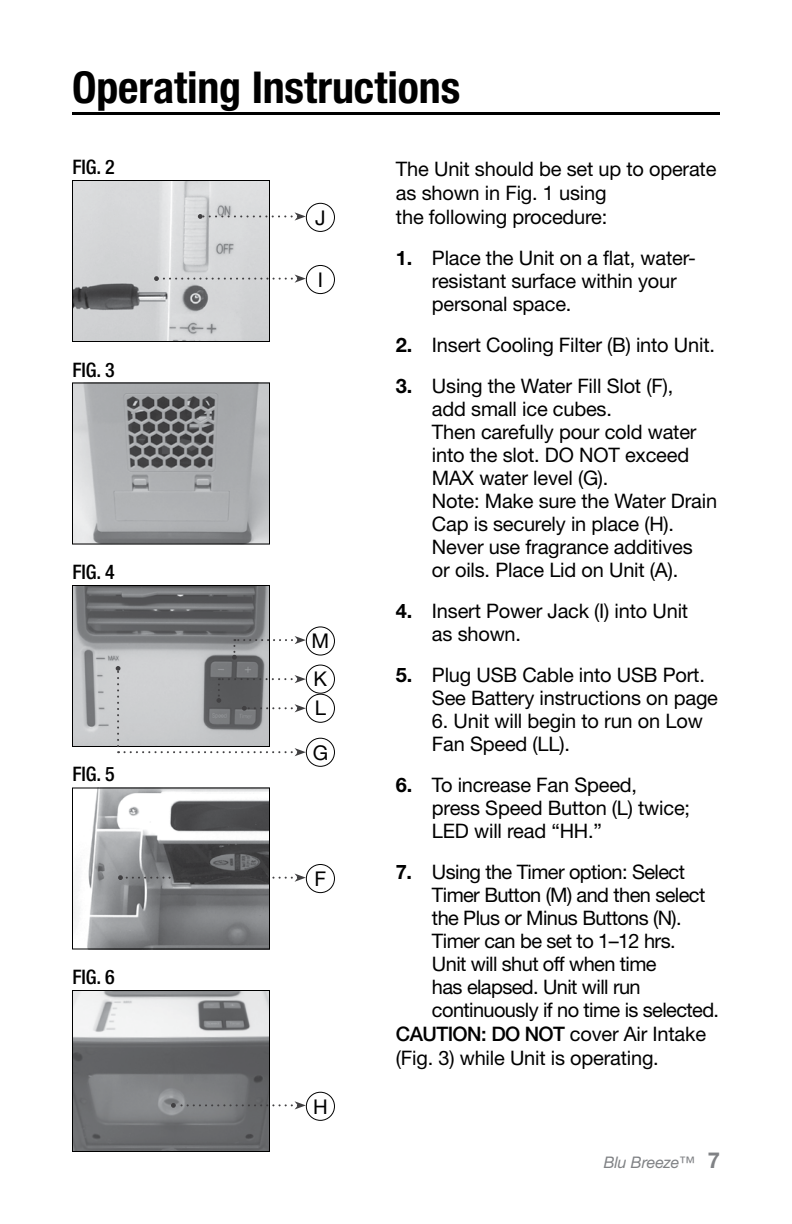
<style>
.page{position:relative;width:792px;height:1224px;background:#fff}
.page>*{position:absolute;margin:0;border:0;box-sizing:border-box;transform-origin:0 0}
.t1{font:700 condensed 44px "Helvetica Neue LT Std";color:#000}
.t2{font:20.4px/38.2px "Helvetica Neue LT Std";color:#000}
.t3{font:20px/23px "Helvetica Neue LT Std";letter-spacing:-.01em;color:#000}
.t4{font:20px "Helvetica Neue LT Std";letter-spacing:-.03em;color:#000}
.t5{font:500 condensed 20px "Helvetica Neue LT Std";letter-spacing:-.01em;color:#000}
.t6{font:italic 16px "Helvetica Neue LT Std";letter-spacing:-.01em;color:#808285}
.s1{font-weight:700}
.s2{font-weight:500}
.s3{font-weight:700;font-style:normal;font-size:22px}
</style>
<div class="page">
<img style="left:74px;top:790px;width:194px;height:158px">
<div style="left:72px;top:788px;width:198px;height:162px;border:1px solid #000"></div>
<img style="left:74px;top:182px;width:194px;height:158px">
<div style="left:72px;top:180px;width:198px;height:162px;border:1px solid #000"></div>
<img style="left:74px;top:992px;width:194px;height:158px">
<div style="left:72px;top:990px;width:198px;height:162px;border:1px solid #000"></div>
<img style="left:74px;top:587px;width:194px;height:158px">
<div style="left:72px;top:585px;width:198px;height:162px;border:1px solid #000"></div>
<img style="left:74px;top:384px;width:194px;height:158px">
<div style="left:72px;top:382px;width:198px;height:162px;border:1px solid #000"></div>
<hr style="left:72px;top:112px;width:648px;height:3px;background:#000">
<svg style="left:198px;top:212px;width:108px;height:9px"></svg>
<svg style="left:232px;top:636px;width:74px;height:24px"></svg>
<svg style="left:154px;top:275px;width:152px;height:8px"></svg>
<svg style="left:118px;top:874px;width:188px;height:8px;background:#6f6f71"></svg>
<svg style="left:171px;top:1101px;width:135px;height:9px"></svg>
<svg style="left:116px;top:666px;width:190px;height:90px"></svg>
<div style="left:306px;top:203px;width:29px;height:29px;border:1px solid #000;border-radius:50%"></div>
<div style="left:306px;top:626px;width:29px;height:30px;border:1px solid #000;border-radius:50%"></div>
<div style="left:306px;top:665px;width:29px;height:29px;border:1px solid #000;border-radius:50%"></div>
<div style="left:306px;top:694px;width:29px;height:29px;border:1px solid #000;border-radius:50%"></div>
<div style="left:306px;top:738px;width:29px;height:29px;border:1px solid #000;border-radius:50%"></div>
<div style="left:306px;top:265px;width:29px;height:29px;border:1px solid #000;border-radius:50%"></div>
<div style="left:306px;top:864px;width:29px;height:29px;border:1px solid #000;border-radius:50%"></div>
<div style="left:306px;top:1092px;width:29px;height:29px;border:1px solid #000;border-radius:50%"></div>
<h1 class="t1" style="left:72px;top:61px;width:390px">Operating Instructions</h1>
<p class="t5" style="left:72px;top:155px;width:44px">FIG. 2</p>
<p class="t5" style="left:72px;top:358px;width:44px">FIG. 3</p>
<p class="t5" style="left:72px;top:560px;width:44px">FIG. 4</p>
<p class="t5" style="left:72px;top:762px;width:44px">FIG. 5</p>
<p class="t5" style="left:72px;top:965px;width:44px">FIG. 6</p>
<p class="t2" style="left:315px;top:198px;width:12px">J</p>
<p class="t2" style="left:318px;top:260px;width:7px">I</p>
<p class="t2" style="left:312px;top:622px;width:19px">M<br>K</p>
<p class="t2" style="left:313px;top:686px;width:17px;line-height:44px">L<br>G</p>
<p class="t2" style="left:315px;top:859px;width:13px">F</p>
<p class="t2" style="left:313px;top:1087px;width:16px">H</p>
<p class="t3" style="left:396px;top:157px;width:322px;line-height:24px">The Unit should be set up to operate as shown in Fig. 1 using<br>the following procedure:</p>
<p class="t3" style="left:432px;top:246px;width:265px;text-indent:-36px"><span class="s1">1.</span> Place the Unit on a flat, water&shy;resistant surface within your personal space.</p>
<p class="t3" style="left:396px;top:333px;width:320px"><span class="s1">2.</span> Insert Cooling Filter (B) into Unit.</p>
<p class="t3" style="left:432px;top:374px;width:287px;text-indent:-36px"><span class="s1">3.</span> Using the Water Fill Slot (F),<br>add small ice cubes.<br>Then carefully pour cold water into the slot. DO NOT exceed<br>MAX water level (G).<br>Note: Make sure the Water Drain<br>Cap is securely in place (H).<br>Never use fragrance additives<br>or oils. Place Lid on Unit (A).</p>
<p class="t3" style="left:432px;top:599px;width:258px;text-indent:-36px"><span class="s1">4.</span> Insert Power Jack (I) into Unit as shown.</p>
<p class="t3" style="left:432px;top:663px;width:288px;text-indent:-36px"><span class="s1">5.</span> Plug USB Cable into USB Port.<br>See Battery instructions on page</p>
<p class="t3" style="left:432px;top:709px;width:272px">6. Unit will begin to run on Low<br>Fan Speed (LL).</p>
<p class="t3" style="left:432px;top:773px;width:260px;text-indent:-36px"><span class="s1">6.</span> To increase Fan Speed, press Speed Button (L) twice;<br>LED will read “HH.”</p>
<p class="t4" style="left:396px;top:860px;width:291px"><span class="s1">7.</span> Using the Timer option: Select</p>
<p class="t4" style="left:432px;top:883px;width:275px">Timer Button (M) and then select</p>
<p class="t4" style="left:432px;top:906px;width:251px">the Plus or Minus Buttons (N).</p>
<p class="t4" style="left:432px;top:929px;width:245px">Timer can be set to 1–12 hrs.</p>
<p class="t4" style="left:432px;top:952px;width:226px">Unit will shut off when time</p>
<p class="t4" style="left:432px;top:975px;width:210px">has elapsed. Unit will run</p>
<p class="t4" style="left:432px;top:998px;width:289px">continuously if no time is selected.</p>
<p class="t3" style="left:396px;top:1022px;width:312px"><span class="s2">CAUTION: DO NOT</span> cover Air Intake</p>
<p class="t3" style="left:396px;top:1046px;width:264px">(Fig. 3) while Unit is operating.</p>
<p class="t6" style="left:604px;top:1152px;width:118px">Blu Breeze™ <span class="s3">7</span></p>
</div>
